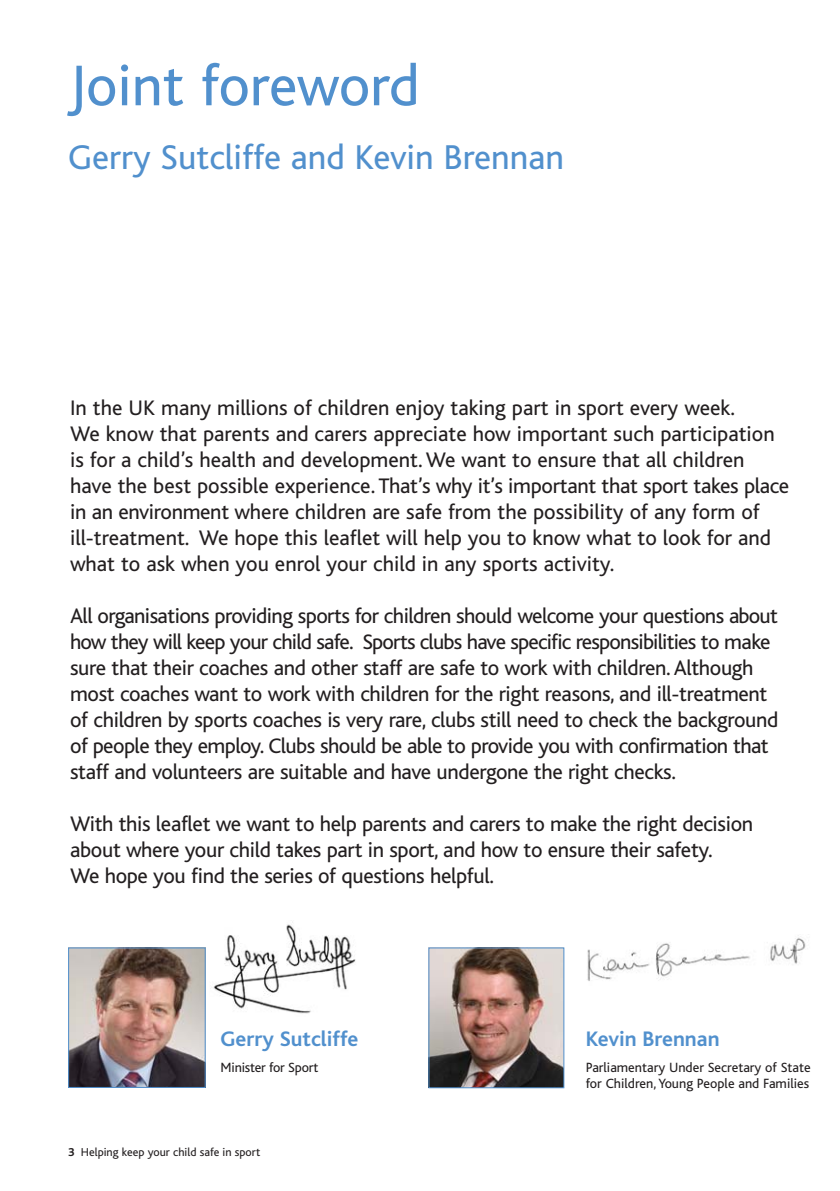
<style>
.page{position:relative;width:840px;height:1191px;background:#fff}
.page>*{position:absolute;margin:0;border:0;box-sizing:border-box;transform-origin:0 0}
.t1{font:60px "Bliss";letter-spacing:-.005em;color:#5190cd}
.t2{font:36px "Bliss";color:#5190cd}
.t3{font:22px/26px "Bliss";letter-spacing:-.015em;color:#231f20}
.t4{font:700 22px "Bliss";color:#5190cd}
.t5{font:14px/16px "Bliss";color:#231f20}
.t6{font:12px "Bliss";color:#231f20}
.s1{font-weight:700}
</style>
<div class="page">
<img style="left:430px;top:949px;width:132px;height:137px">
<div style="left:428px;top:947px;width:136px;height:141px;border:1px solid #5190cd"></div>
<img style="left:587px;top:937px;width:219px;height:44px">
<img style="left:213px;top:922px;width:143px;height:92px">
<img style="left:70px;top:949px;width:133px;height:137px">
<div style="left:68px;top:947px;width:137px;height:141px;border:1px solid #5190cd"></div>
<h3 class="t1" style="left:68px;top:63px;width:352px">Joint foreword</h3>
<h3 class="t2" style="left:68px;top:144px;width:497px">Gerry Sutcliffe and Kevin Brennan</h3>
<p class="t3" style="left:70px;top:397px;width:720px">In the UK many millions of children enjoy taking part in sport every week.<br>We know that parents and carers appreciate how important such participation is for a child’s health and development. We want to ensure that all children have the best possible experience. That’s why it’s important that sport takes place in an environment where children are safe from the possibility of any form of ill-treatment. We hope this leaflet will help you to know what to look for and what to ask when you enrol your child in any sports activity.</p>
<p class="t3" style="left:70px;top:605px;width:709px">All organisations providing sports for children should welcome your questions about how they will keep your child safe. Sports clubs have specific responsibilities to make sure that their coaches and other staff are safe to work with children. Although most coaches want to work with children for the right reasons, and ill-treatment of children by sports coaches is very rare, clubs still need to check the background of people they employ. Clubs should be able to provide you with confirmation that staff and volunteers are suitable and have undergone the right checks.</p>
<p class="t3" style="left:70px;top:813px;width:684px">With this leaflet we want to help parents and carers to make the right decision about where your child takes part in sport, and how to ensure their safety.<br>We hope you find the series of questions helpful.</p>
<p class="t4" style="left:220px;top:1030px;width:139px">Gerry Sutcliffe</p>
<p class="t5" style="left:220px;top:1060px;width:99px">Minister for Sport</p>
<h6 class="t6" style="left:68px;top:1147px;width:194px"><span class="s1">3</span> Helping keep your child safe in sport</h6>
<p class="t4" style="left:585px;top:1030px;width:135px">Kevin Brennan</p>
<p class="t5" style="left:585px;top:1060px;width:226px">Parliamentary Under Secretary of State for Children, Young People and Families</p>
</div>
